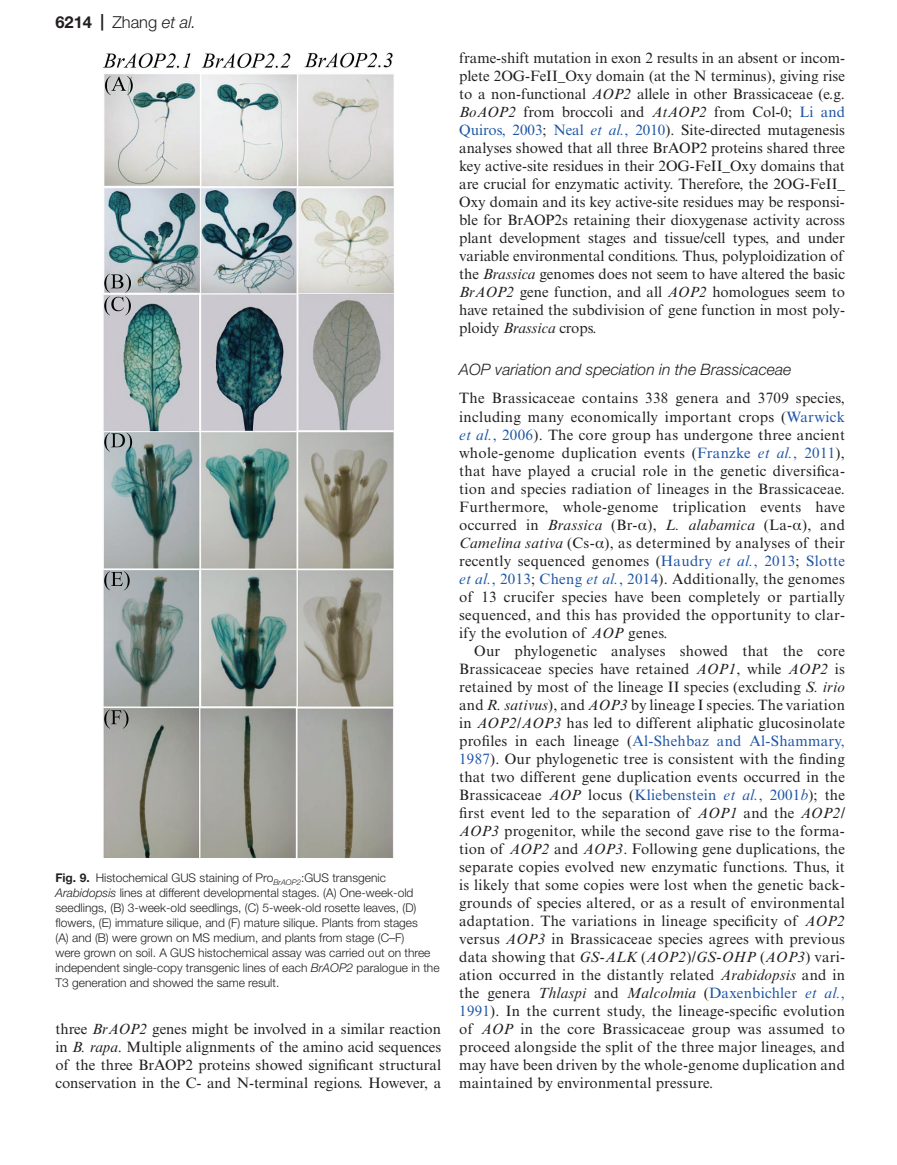
<style>
.page{position:relative;width:897px;height:1165px;background:#fff}
.page>*{position:absolute;margin:0;border:0;box-sizing:border-box;transform-origin:0 0}
.t1{font:700 16.5px "Helvetica Neue LT Std";color:#231f20}
.t2{font:italic 300 15.75px "Helvetica Neue LT Std";color:#231f20}
.t3{font:15px/18px "Times New Roman MT Std";color:#231f20;text-align:justify}
.t4{font:300 12px/15px "Helvetica Neue LT Std";color:#231f20}
.s1{font-weight:300}
.s2{font-weight:300;font-style:italic}
.s3{font-weight:700}
.s4{font-style:italic}
.s5{color:#1e56a6}
.s6{font-style:italic;color:#1e56a6}
.s7{font-family:"Gandhari Unicode"}
</style>
<div class="page">
<img style="left:103px;top:52px;width:291px;height:806px">
<p class="t1" style="left:55px;top:12px;width:142px">6214 | <span class="s1">Zhang</span> <span class="s2">et al.</span></p>
<p class="t4" style="left:55px;top:870px;width:385px"><span class="s3">Fig. 9.</span> Histochemical GUS staining of Pro<sub>BrAOP2</sub>:GUS transgenic <span class="s4">Arabidopsis</span> lines at different developmental stages. (A) One-week-old seedlings, (B) 3-week-old seedlings, (C) 5-week-old rosette leaves, (D) flowers, (E) immature silique, and (F) mature silique. Plants from stages<br>(A) and (B) were grown on MS medium, and plants from stage (C–F)<br>were grown on soil. A GUS histochemical assay was carried out on three independent single-copy transgenic lines of each <span class="s4">BrAOP2</span> paralogue in the T3 generation and showed the same result.</p>
<p class="t3" style="left:55px;top:1019px;width:387px">three <span class="s4">BrAOP2</span> genes might be involved in a similar reaction in <span class="s4">B. rapa</span>. Multiple alignments of the amino acid sequences of the three BrAOP2 proteins showed significant structural conservation in the C- and N-terminal regions. However, a</p>
<p class="t3" style="left:459px;top:49px;width:387px">frame-shift mutation in exon 2 results in an absent or incom&shy;plete 2OG-FeII_Oxy domain (at the N terminus), giving rise to a non-functional <span class="s4">AOP2</span> allele in other Brassicaceae (e.g.<br><span class="s4">BoAOP2</span> from broccoli and <span class="s4">AtAOP2</span> from Col-0; <span class="s5">Li and Quiros, 2003</span>; <span class="s5">Neal</span> <span class="s6">et al.</span><span class="s5">, 2010</span>). Site-directed mutagenesis analyses showed that all three BrAOP2 proteins shared three key active-site residues in their 2OG-FeII_Oxy domains that are crucial for enzymatic activity. Therefore, the 2OG-FeII_ Oxy domain and its key active-site residues may be responsi&shy;ble for BrAOP2s retaining their dioxygenase activity across plant development stages and tissue/cell types, and under variable environmental conditions. Thus, polyploidization of the <span class="s4">Brassica</span> genomes does not seem to have altered the basic <span class="s4">BrAOP2</span> gene function, and all <span class="s4">AOP2</span> homologues seem to have retained the subdivision of gene function in most poly&shy;ploidy <span class="s4">Brassica</span> crops.</p>
<p class="t2" style="left:459px;top:360px;width:334px">AOP variation and speciation in the Brassicaceae</p>
<p class="t3" style="left:459px;top:389px;width:387px">The Brassicaceae contains 338 genera and 3709 species, including many economically important crops (<span class="s5">Warwick </span><span class="s6">et al.</span><span class="s5">, 2006</span>). The core group has undergone three ancient whole-genome duplication events (<span class="s5">Franzke</span> <span class="s6">et al.</span><span class="s5">, 2011</span>), that have played a crucial role in the genetic diversifica&shy;tion and species radiation of lineages in the Brassicaceae.<br>Furthermore, whole-genome triplication events have occurred in <span class="s4">Brassica</span> (Br-<span class="s7">α</span>), <span class="s4">L. alabamica</span> (La-<span class="s7">α</span>), and <span class="s4">Camelina sativa</span> (Cs-<span class="s7">α</span>), as determined by analyses of their recently sequenced genomes (<span class="s5">Haudry</span> <span class="s6">et al.</span><span class="s5">, 2013</span>; <span class="s5">Slotte </span><span class="s6">et al.</span><span class="s5">, 2013</span>; <span class="s5">Cheng</span> <span class="s6">et al.</span><span class="s5">, 2014</span>). Additionally, the genomes of 13 crucifer species have been completely or partially sequenced, and this has provided the opportunity to clar&shy;ify the evolution of <span class="s4">AOP</span> genes.</p>
<p class="t3" style="left:459px;top:641px;width:387px;text-indent:15px">Our phylogenetic analyses showed that the core Brassicaceae species have retained <span class="s4">AOP1</span>, while <span class="s4">AOP2</span> is retained by most of the lineage II species (excluding <span class="s4">S. irio </span>and <span class="s4">R. sativus</span>), and <span class="s4">AOP3</span> by lineage I species. The variation in <span class="s4">AOP2</span>/<span class="s4">AOP3</span> has led to different aliphatic glucosinolate profiles in each lineage (<span class="s5">Al-Shehbaz and Al-Shammary, 1987</span>). Our phylogenetic tree is consistent with the finding that two different gene duplication events occurred in the Brassicaceae <span class="s4">AOP</span> locus (<span class="s5">Kliebenstein</span> <span class="s6">et al.</span><span class="s5">, 2001</span><span class="s6">b</span>); the first event led to the separation of <span class="s4">AOP1</span> and the <span class="s4">AOP2/ AOP3</span> progenitor, while the second gave rise to the forma&shy;tion of <span class="s4">AOP2</span> and <span class="s4">AOP3</span>. Following gene duplications, the separate copies evolved new enzymatic functions. Thus, it is likely that some copies were lost when the genetic back&shy;grounds of species altered, or as a result of environmental adaptation. The variations in lineage specificity of <span class="s4">AOP2 </span>versus <span class="s4">AOP3</span> in Brassicaceae species agrees with previous data showing that <span class="s4">GS-ALK</span> (<span class="s4">AOP2</span>)/<span class="s4">GS-OHP</span> (<span class="s4">AOP3</span>) vari&shy;ation occurred in the distantly related <span class="s4">Arabidopsis</span> and in the genera <span class="s4">Thlaspi</span> and <span class="s4">Malcolmia</span> (<span class="s5">Daxenbichler</span> <span class="s6">et al.</span><span class="s5">, 1991</span>). In the current study, the lineage-specific evolution of <span class="s4">AOP</span> in the core Brassicaceae group was assumed to proceed alongside the split of the three major lineages, and may have been driven by the whole-genome duplication and maintained by environmental pressure.</p>
</div>
